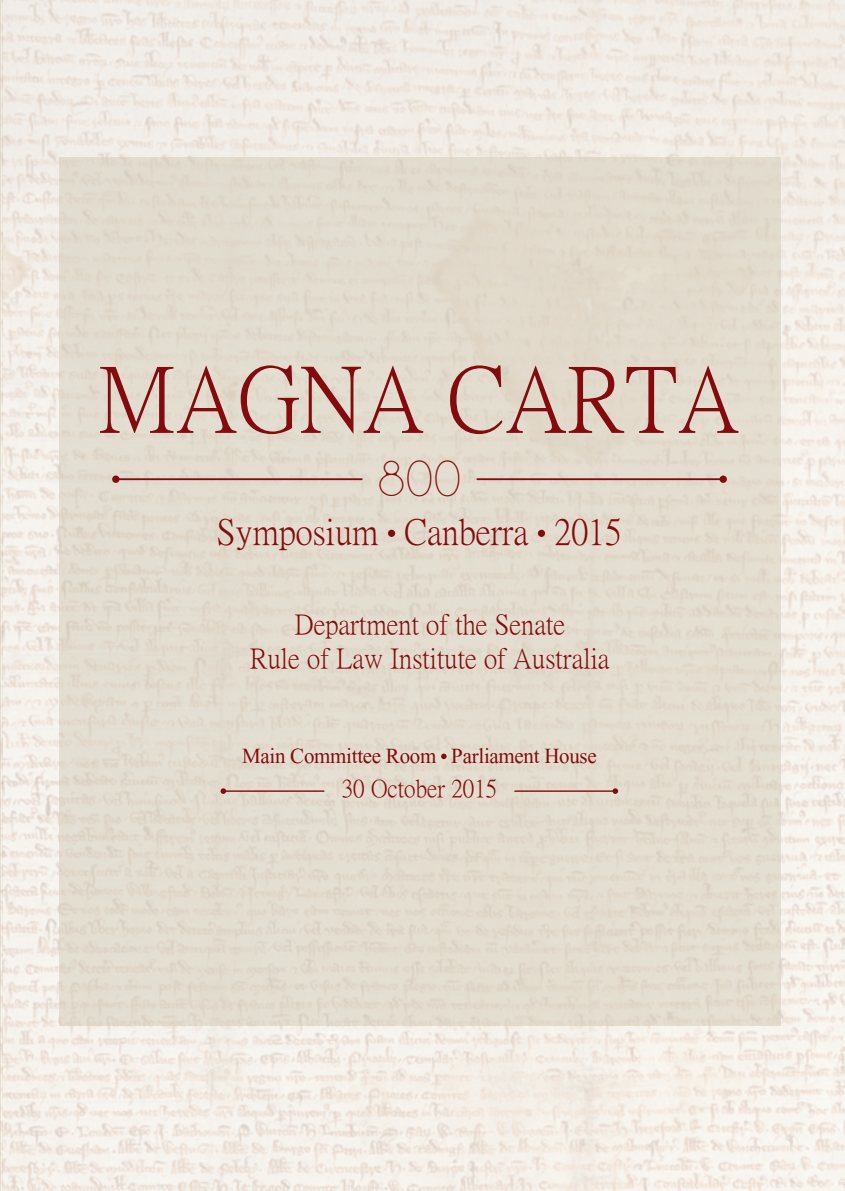
<style>
.page{position:relative;width:845px;height:1191px;background:#fff}
.page>*{position:absolute;margin:0;border:0;box-sizing:border-box;transform-origin:0 0}
.t1{font:91.8px "P Ming Li U Ext B";color:#830b0d}
.t2{font:44px "AC Big Serif Two";color:#830b0d}
.t3{font:36px "P Ming Li U Ext B";color:#830b0d}
.t4{font:28px/33.6px "P Ming Li U Ext B";color:#830b0d;text-align:center}
.t5{font:26.8px "Aparajita";letter-spacing:-.01em;color:#830b0d}
.t6{font:24.4px "P Ming Li U Ext B";color:#830b0d}
</style>
<div class="page">
<img style="left:3px;top:0;width:842px;height:1191px">
<hr style="left:0;top:0;width:3px;height:1191px;background:#ecdad2">
<div style="left:59px;top:157px;width:722px;height:869px;background:#e2dcce"></div>
<hr style="left:116px;top:478px;width:246px;height:2px;background:#830b0d">
<div style="left:112px;top:475px;width:7px;height:8px;background:#830b0d;border-radius:50%"></div>
<hr style="left:477px;top:478px;width:246px;height:2px;background:#830b0d">
<svg style="left:719px;top:475px;width:8px;height:8px"></svg>
<div style="left:388px;top:530px;width:7px;height:7px;background:#830b0d;border-radius:50%"></div>
<div style="left:538px;top:530px;width:7px;height:7px;background:#830b0d;border-radius:50%"></div>
<svg style="left:441px;top:753px;width:5px;height:6px"></svg>
<hr style="left:223px;top:790px;width:101px;height:2px;background:#830b0d">
<svg style="left:220px;top:788px;width:6px;height:6px"></svg>
<hr style="left:515px;top:790px;width:100px;height:2px;background:#830b0d">
<svg style="left:612px;top:788px;width:6px;height:6px"></svg>
<hr style="left:0;top:0;width:1px;height:1191px;background:#d2cab6">
<h1 class="t1" style="left:99px;top:354px;width:642px">MAGNA CARTA</h1>
<h2 class="t2" style="left:377px;top:454px;width:86px">800</h2>
<p class="t3" style="left:217px;top:514px;width:406px">Symposium Canberra 2015</p>
<p class="t4" style="left:250px;top:608px;width:361px">Department of the Senate<br>Rule of Law Institute of Australia</p>
<p class="t5" style="left:242px;top:743px;width:356px">Main Committee Room Parliament House</p>
<p class="t6" style="left:342px;top:776px;width:157px">30 October 2015</p>
</div>
